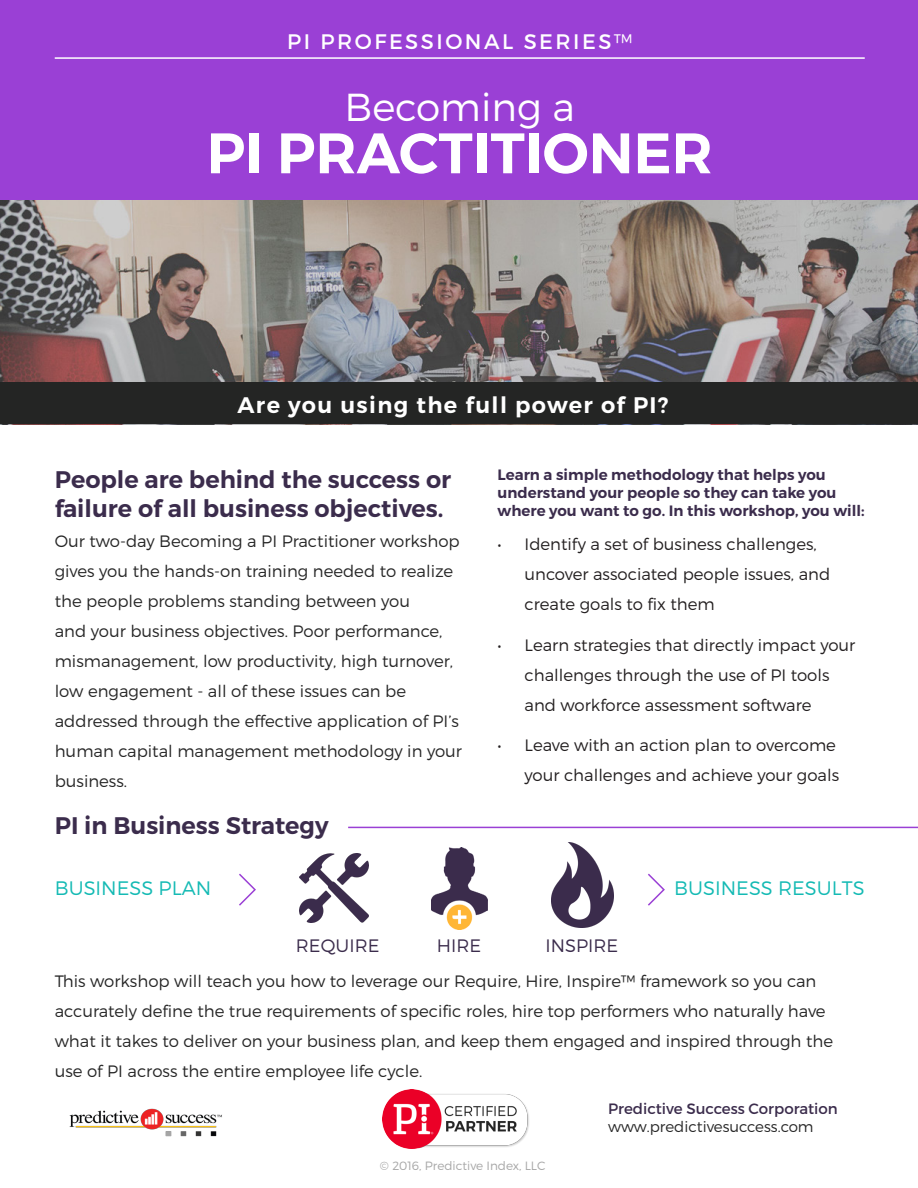
<style>
.page{position:relative;width:918px;height:1188px;background:#fff}
.page>*{position:absolute;margin:0;border:0;box-sizing:border-box;transform-origin:0 0}
.t1{font:600 57px "Montserrat";color:#fff}
.t2{font:300 39px "Montserrat";color:#fff}
.Body_Text{font:600 24px/28.5px "Montserrat";color:#3b2c4c}
.t3{font:600 22.5px "Montserrat";letter-spacing:.06em;color:#fff}
.t4{font:21px "Montserrat";letter-spacing:.12em;color:#fff}
.t5{font:300 19.5px "Montserrat";color:#14bab4}
.t6{font:300 18px "Montserrat";color:#3b2c4c}
.Body_Text-2{font:300 16.5px/30px "Montserrat";color:#262626}
.t7{font:300 16.5px/30px "Montserrat";color:#231f20}
.Body_Text-3{font:600 15px/18px "Montserrat";color:#3b2c4c}
.Certified_Partner_Na{font:15px "Montserrat";color:#3b2c4c}
.t8{font:300 15px "Montserrat";color:#262626}
.t9{font:300 12px "Montserrat";color:#a6a6a6}
.s1{font-weight:300}
</style>
<div class="page">
<img style="left:69px;top:1108px;width:153px;height:29px">
<img style="left:383px;top:1090px;width:146px;height:59px">
<img style="left:0;top:199px;width:918px;height:183px">
<div style="left:0;top:382px;width:918px;height:42px;background:#242524"></div>
<div style="left:0;top:0;width:918px;height:199px;background:#9a40d5"></div>
<hr style="left:55px;top:57px;width:810px;height:2px;background:#fff">
<hr style="left:348px;top:827px;width:570px;height:1px;background:#9a40d5">
<img style="left:431px;top:848px;width:57px;height:81px">
<img style="left:300px;top:853px;width:69px;height:70px">
<img style="left:551px;top:842px;width:63px;height:85px">
<svg style="left:239px;top:873px;width:17px;height:33px"></svg>
<svg style="left:648px;top:873px;width:17px;height:33px"></svg>
<p class="t4" style="left:287px;top:29px;width:347px">PI PROFESSIONAL SERIES<span class="s1">™</span></p>
<p class="t2" style="left:344px;top:83px;width:232px">Becoming a</p>
<p class="t1" style="left:207px;top:118px;width:508px">PI PRACTITIONER</p>
<p class="t3" style="left:238px;top:391px;width:432px">Are you using the full power of PI?</p>
<p class="Body_Text" style="left:55px;top:466px;width:398px">People are behind the success or failure of all business objectives.</p>
<p class="Body_Text-2" style="left:55px;top:526px;width:409px">Our two-day Becoming a PI Practitioner workshop gives you the hands-on training needed to realize the people problems standing between you<br>and your business objectives. Poor performance, mismanagement, low productivity, high turnover, low engagement - all of these issues can be addressed through the effective application of PI’s human capital management methodology in your business.</p>
<p class="Body_Text" style="left:55px;top:812px;width:275px">PI in Business Strategy</p>
<p class="Body_Text-3" style="left:498px;top:466px;width:369px">Learn a simple methodology that helps you understand your people so they can take you where you want to go. In this workshop, you will:</p>
<p class="t7" style="left:525px;top:529px;width:307px;text-indent:-27px">• Identify a set of business challenges, uncover associated people issues, and create goals to fix them</p>
<p class="t7" style="left:525px;top:630px;width:332px;text-indent:-27px">• Learn strategies that directly impact your challenges through the use of PI tools and workforce assessment software</p>
<p class="t7" style="left:498px;top:730px;width:343px;text-align:right">• Leave with an action plan to overcome your challenges and achieve your goals</p>
<p class="t5" style="left:55px;top:876px;width:158px">BUSINESS PLAN</p>
<p class="t5" style="left:674px;top:876px;width:192px">BUSINESS RESULTS</p>
<p class="t6" style="left:296px;top:935px;width:85px">REQUIRE</p>
<p class="t6" style="left:437px;top:935px;width:46px">HIRE</p>
<p class="t6" style="left:545px;top:935px;width:74px">INSPIRE</p>
<p class="Body_Text-2" style="left:55px;top:966px;width:780px">This workshop will teach you how to leverage our Require, Hire, Inspire™ framework so you can accurately define the true requirements of specific roles, hire top performers who naturally have what it takes to deliver on your business plan, and keep them engaged and inspired through the use of PI across the entire employee life cycle.</p>
<p class="t9" style="left:380px;top:1159px;width:167px">© 2016, Predictive Index, LLC</p>
<p class="Certified_Partner_Na" style="left:608px;top:1100px;width:231px">Predictive Success Corporation</p>
<p class="t8" style="left:608px;top:1118px;width:207px">www.predictivesuccess.com</p>
</div>
